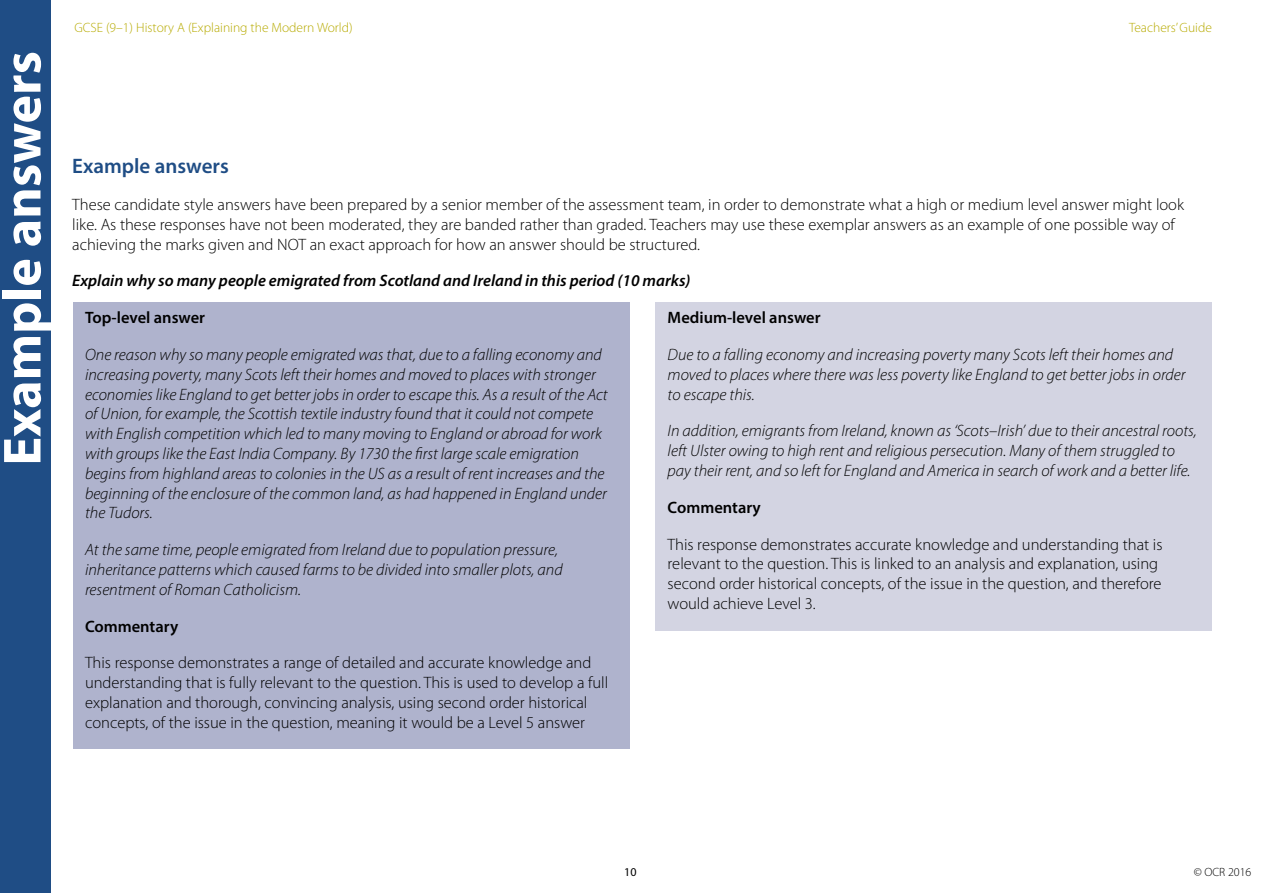
<style>
.page{position:relative;width:1263px;height:893px;background:#fff}
.page>*{position:absolute;margin:0;border:0;box-sizing:border-box;transform-origin:0 0}
.t1{font:700 54px "Myriad Pro";color:#fff}
.body{font:600 21px "Myriad Pro";color:#1f4d85}
.body-2{font:italic 300 16.5px/19.8px "Myriad Pro";color:#000}
.body-3{font:300 16.5px/19.8px "Myriad Pro";color:#000}
.body-4{font:italic 600 16.5px "Myriad Pro";color:#000}
.body-5{font:600 16.5px "Myriad Pro";color:#000}
.t2{font:300 13.5px "Myriad Pro";color:#b7aa00}
.t3{font:300 12px "Myriad Pro";color:#000}
.t4{font:12px "Myriad Pro";color:#000}
</style>
<div class="page">
<div style="left:0;top:0;width:51px;height:893px;background:#1f4d85"></div>
<div style="left:656px;top:302px;width:556px;height:329px;background:#d3d4e2"></div>
<div style="left:73px;top:302px;width:556px;height:447px;background:#afb3cd"></div>
<h1 class="t1" style="left:-13px;top:466px;width:416px;rotate:-90deg">Example answers</h1>
<p class="t2" style="left:74px;top:21px;width:280px">GCSE (9–1) History A (Explaining the Modern World)</p>
<p class="t2" style="left:1129px;top:21px;width:84px">Teachers’ Guide</p>
<h4 class="body" style="left:72px;top:153px;width:158px">Example answers</h4>
<h4 class="body-3" style="left:72px;top:195px;width:1113px">These candidate style answers have been prepared by a senior member of the assessment team, in order to demonstrate what a high or medium level answer might look like. As these responses have not been moderated, they are banded rather than graded. Teachers may use these exemplar answers as an example of one possible way of achieving the marks given and NOT an exact approach for how an answer should be structured.</h4>
<h4 class="body-4" style="left:72px;top:270px;width:620px">Explain why so many people emigrated from Scotland and Ireland in this period (10 marks)</h4>
<h4 class="body-5" style="left:85px;top:307px;width:122px">Top-level answer</h4>
<h4 class="body-2" style="left:85px;top:345px;width:524px">One reason why so many people emigrated was that, due to a falling economy and increasing poverty, many Scots left their homes and moved to places with stronger economies like England to get better jobs in order to escape this. As a result of the Act of Union, for example, the Scottish textile industry found that it could not compete with English competition which led to many moving to England or abroad for work with groups like the East India Company. By 1730 the first large scale emigration begins from highland areas to colonies in the US as a result of rent increases and the beginning of the enclosure of the common land, as had happened in England under the Tudors.</h4>
<h4 class="body-2" style="left:85px;top:540px;width:479px">At the same time, people emigrated from Ireland due to population pressure, inheritance patterns which caused farms to be divided into smaller plots, and resentment of Roman Catholicism.</h4>
<h4 class="body-5" style="left:85px;top:615px;width:95px">Commentary</h4>
<h4 class="body-3" style="left:85px;top:653px;width:525px">This response demonstrates a range of detailed and accurate knowledge and understanding that is fully relevant to the question. This is used to develop a full explanation and thorough, convincing analysis, using second order historical concepts, of the issue in the question, meaning it would be a Level 5 answer</h4>
<h4 class="body-5" style="left:668px;top:307px;width:154px">Medium-level answer</h4>
<h4 class="body-2" style="left:668px;top:345px;width:519px">Due to a falling economy and increasing poverty many Scots left their homes and moved to places where there was less poverty like England to get better jobs in order to escape this.</h4>
<h4 class="body-2" style="left:668px;top:421px;width:531px">In addition, emigrants from Ireland, known as ‘Scots–Irish’ due to their ancestral roots, left Ulster owing to high rent and religious persecution. Many of them struggled to pay their rent, and so left for England and America in search of work and a better life.</h4>
<h4 class="body-5" style="left:668px;top:497px;width:95px">Commentary</h4>
<h4 class="body-3" style="left:668px;top:534px;width:496px">This response demonstrates accurate knowledge and understanding that is relevant to the question. This is linked to an analysis and explanation, using second order historical concepts, of the issue in the question, and therefore would achieve Level 3.</h4>
<p class="t4" style="left:624px;top:865px;width:14px">10</p>
<p class="t3" style="left:1194px;top:866px;width:59px">© OCR 2016</p>
</div>
